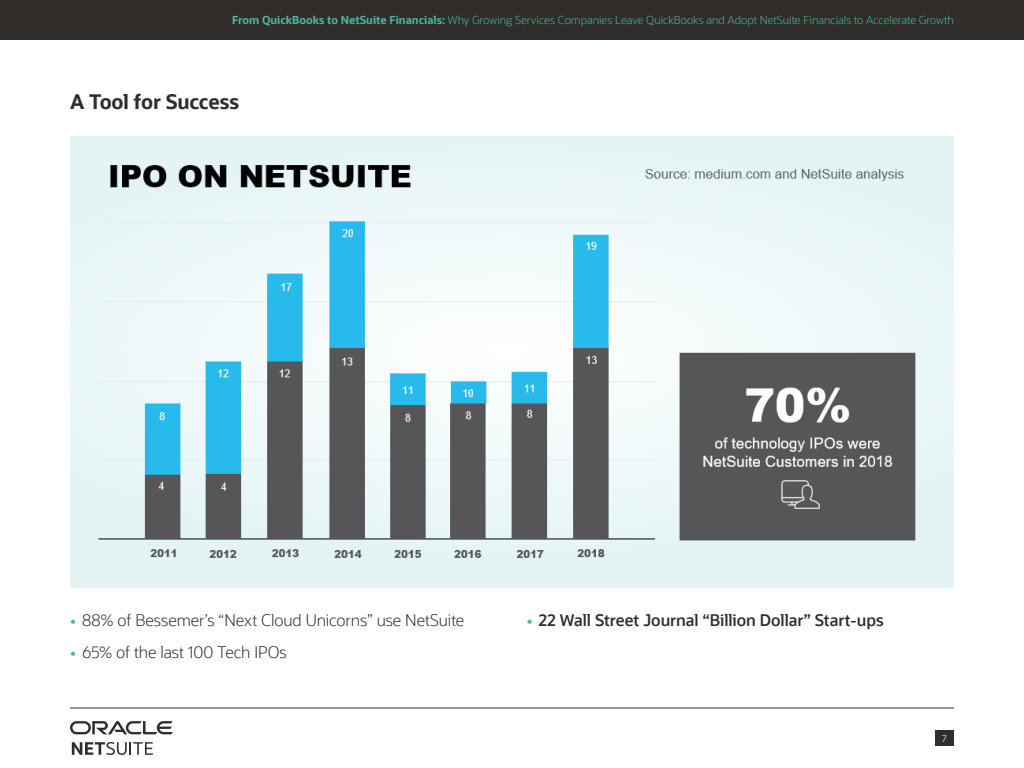
<style>
.page{position:relative;width:1024px;height:768px;background:#fff}
.page>*{position:absolute;margin:0;border:0;box-sizing:border-box;transform-origin:0 0}
.t1{font:700 20px "Oracle Sans";letter-spacing:-.015em;color:#312d2a}
.t2{font:300 16px "Oracle Sans";letter-spacing:-.005em;color:#312d2a}
.t3{font:600 16px "Oracle Sans";letter-spacing:-.005em;color:#312d2a}
.t4{font:300 11px "Oracle Sans";color:#4eb5a2}
.t5{font:300 10px "Proxima Nova";color:#fff}
.s1{font-weight:700}
.s2{font-weight:700;color:#4eb5a2}
</style>
<div class="page">
<img style="left:70px;top:136px;width:884px;height:451px">
<div style="left:0;top:0;width:1024px;height:40px;background:#312d2a"></div>
<div style="left:935px;top:730px;width:19px;height:16px;background:#312d2a"></div>
<hr style="left:70px;top:708px;width:884px;height:1px;background:#312d2a">
<svg style="left:72px;top:742px;width:81px;height:13px"></svg>
<svg style="left:70px;top:721px;width:103px;height:13px"></svg>
<p class="t4" style="left:232px;top:14px;width:723px"><span class="s1">From QuickBooks to NetSuite Financials:</span> Why Growing Services Companies Leave QuickBooks and Adopt NetSuite Financials to Accelerate Growth</p>
<h1 class="t1" style="left:70px;top:89px;width:171px">A Tool for Success</h1>
<h2 class="t2" style="left:70px;top:611px;width:396px"><span class="s2">•</span> 88% of Bessemer’s “Next Cloud Unicorns” use NetSuite</h2>
<h2 class="t2" style="left:70px;top:643px;width:218px"><span class="s2">•</span> 65% of the last 100 Tech IPOs</h2>
<h2 class="t3" style="left:527px;top:610px;width:358px"><span class="s2">•</span> 22 Wall Street Journal “Billion Dollar” Start-ups</h2>
<p class="t5" style="left:942px;top:733px;width:7px">7</p>
</div>
